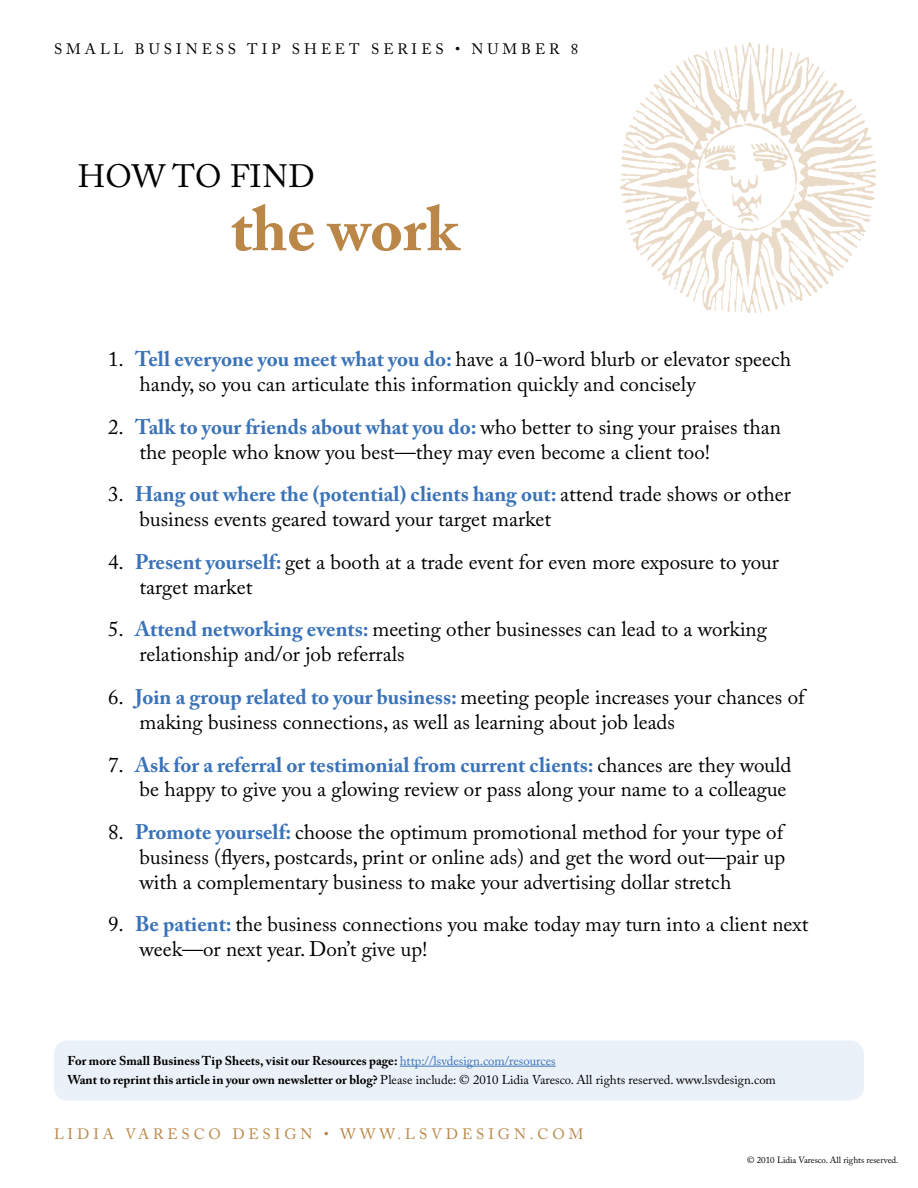
<style>
.page{position:relative;width:918px;height:1188px;background:#fff}
.page>*{position:absolute;margin:0;border:0;box-sizing:border-box;transform-origin:0 0}
.t1{font:700 62.55px "Adobe Caslon Pro";color:#ba8748}
.t2{font:32.1px "Adobe Caslon Pro";letter-spacing:.015em;color:#000}
.t3{font:21px/24.8px "Adobe Caslon Pro";color:#000}
.t4{font:15px "Adobe Caslon Pro";letter-spacing:.265em;color:#ba8748}
.t5{font:15px "Adobe Caslon Pro";letter-spacing:.265em;color:#000}
.t6{font:700 12.75px/19.5px "Adobe Caslon Pro";color:#000}
.t7{font:9px "Adobe Caslon Pro";color:#000}
.s1{font-weight:700;color:#3b73b9}
.s2{font-weight:400;color:#3b73b9}
.s3{font-weight:400}
</style>
<div class="page">
<img style="left:620px;top:42px;width:256px;height:270px">
<div style="left:54px;top:1041px;width:810px;height:60px;background:#ebf1f8;border-radius:14px"></div>
<hr style="left:400px;top:1066px;width:156px;height:1px;background:#3b73b9">
<p class="t5" style="left:54px;top:40px;width:526px">small business tip sheet series • number 8</p>
<h2 class="t2" style="left:78px;top:158px;width:238px">how to find</h2>
<h1 class="t1" style="left:231px;top:192px;width:229px">the work</h1>
<p class="t3" style="left:140px;top:347px;width:653px;text-indent:-32px">1. <span class="s1">Tell everyone you meet what you do:</span> have a 10-word blurb or elevator speech handy, so you can articulate this information quickly and concisely</p>
<p class="t3" style="left:140px;top:414px;width:643px;text-indent:-32px">2. <span class="s1">Talk to your friends about what you do:</span> who better to sing your praises than the people who know you best—they may even become a client too!</p>
<p class="t3" style="left:140px;top:482px;width:653px;text-indent:-32px">3. <span class="s1">Hang out where the (potential) clients hang out:</span> attend trade shows or other business events geared toward your target market</p>
<p class="t3" style="left:140px;top:549px;width:641px;text-indent:-32px">4. <span class="s1">Present yourself:</span> get a booth at a trade event for even more exposure to your target market</p>
<p class="t3" style="left:140px;top:617px;width:629px;text-indent:-32px">5. <span class="s1">Attend networking events:</span> meeting other businesses can lead to a working relationship and/or job referrals</p>
<p class="t3" style="left:140px;top:684px;width:667px;text-indent:-32px">6. <span class="s1">Join a group related to your business:</span> meeting people increases your chances of making business connections, as well as learning about job leads</p>
<p class="t3" style="left:108px;top:752px;width:685px;text-align:right">7. <span class="s1">Ask for a referral or testimonial from current clients:</span> chances are they would be happy to give you a glowing review or pass along your name to a colleague</p>
<p class="t3" style="left:140px;top:819px;width:647px;text-align:justify;text-indent:-32px">8. <span class="s1">Promote yourself:</span> choose the optimum promotional method for your type of business (flyers, postcards, print or online ads) and get the word out—pair up with a complementary business to make your advertising dollar stretch</p>
<p class="t3" style="left:140px;top:912px;width:670px;text-indent:-32px">9. <span class="s1">Be patient:</span> the business connections you make today may turn into a client next week—or next year. Don’t give up!</p>
<p class="t6" style="left:68px;top:1051px;width:710px">For more Small Business Tip Sheets, visit our Resources page: <span class="s2">http://lsvdesign.com/resources<br></span>Want to reprint this article in your own newsletter or blog? <span class="s3">Please include: © 2010 Lidia Varesco. All rights reserved. www.lsvdesign.com</span></p>
<p class="t4" style="left:54px;top:1125px;width:531px">lidia varesco design • www.lsvdesign.com</p>
<p class="t7" style="left:747px;top:1155px;width:153px">© 2010 Lidia Varesco. All rights reserved.</p>
</div>
